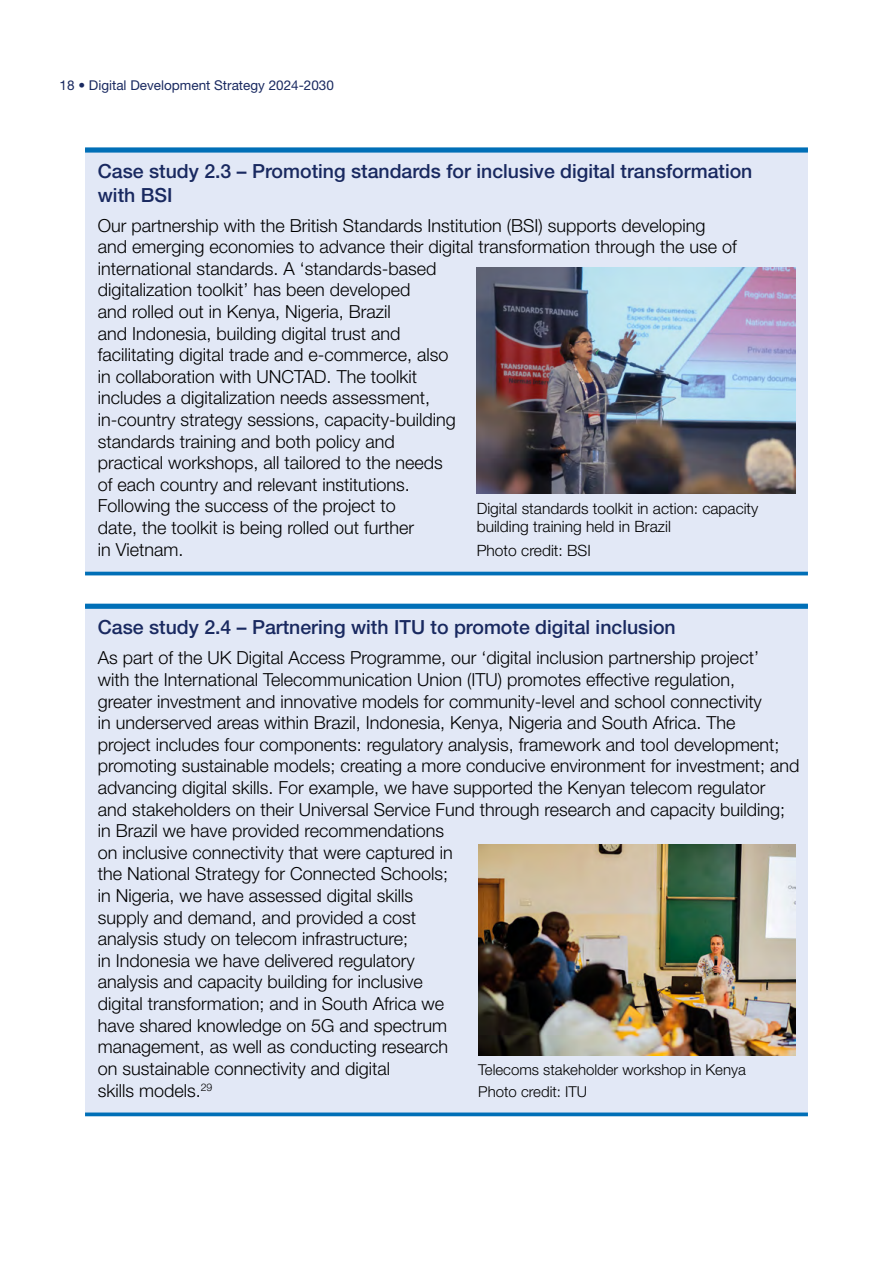
<style>
.page{position:relative;width:893px;height:1263px;background:#fff}
.page>*{position:absolute;margin:0;border:0;box-sizing:border-box;transform-origin:0 0}
.Boxed_Head{font:500 19.5px/23.4px "Helvetica Neue LT Std";color:#192960}
.Boxed_Text_Last{font:300 18px/21.6px "Helvetica Neue LT Std";color:#000}
.t1{font:300 15.6px/18.8px "Helvetica Neue LT Std";color:#000}
.t2{font:300 15px/22.2px "Helvetica Neue LT Std";color:#000}
.t3{font:13.5px "Helvetica Neue LT Std";color:#192960}
.t4{font:300 10.5px "Helvetica Neue LT Std";color:#000}
</style>
<div class="page">
<div style="left:85px;top:151px;width:723px;height:69px;background:#e2e8f6"></div>
<svg style="left:85px;top:147px;width:723px;height:2px"></svg>
<svg style="left:85px;top:149px;width:723px;height:4px;background:#177bbd"></svg>
<div style="left:85px;top:206px;width:723px;height:367px;background:#e2e8f6"></div>
<hr style="left:85px;top:572px;width:723px;height:3px;background:#006fb7">
<div style="left:85px;top:608px;width:723px;height:45px;background:#e2e8f6"></div>
<hr style="left:85px;top:604px;width:723px;height:3px;background:#006fb7">
<svg style="left:85px;top:607px;width:723px;height:2px"></svg>
<div style="left:85px;top:639px;width:723px;height:475px;background:#e2e8f6"></div>
<svg style="left:85px;top:1112px;width:723px;height:4px;background:#1e7fbf"></svg>
<img style="left:477px;top:268px;width:319px;height:226px">
<img style="left:478px;top:844px;width:317px;height:211px">
<p class="t3" style="left:60px;top:78px;width:276px">18 • Digital Development Strategy 2024-2030</p>
<p class="Boxed_Head" style="left:98px;top:159px;width:656px">Case study 2.3 – Promoting standards for inclusive digital transformation with BSI</p>
<p class="Boxed_Text_Last" style="left:98px;top:214px;width:640px">Our partnership with the British Standards Institution (BSI) supports developing and emerging economies to advance their digital transformation through the use of international standards. A ‘standards-based<br>digitalization toolkit’ has been developed<br>and rolled out in Kenya, Nigeria, Brazil<br>and Indonesia, building digital trust and<br>facilitating digital trade and e-commerce, also<br>in collaboration with UNCTAD. The toolkit<br>includes a digitalization needs assessment,<br>in-country strategy sessions, capacity-building<br>standards training and both policy and<br>practical workshops, all tailored to the needs<br>of each country and relevant institutions.<br>Following the success of the project to<br>date, the toolkit is being rolled out further<br>in Vietnam.</p>
<p class="t1" style="left:477px;top:498px;width:283px">Digital standards toolkit in action: capacity building training held in Brazil</p>
<p class="t1" style="left:477px;top:540px;width:116px">Photo credit: BSI</p>
<p class="Boxed_Head" style="left:98px;top:615px;width:579px">Case study 2.4 – Partnering with ITU to promote digital inclusion</p>
<p class="Boxed_Text_Last" style="left:98px;top:647px;width:703px">As part of the UK Digital Access Programme, our ‘digital inclusion partnership project’<br>with the International Telecommunication Union (ITU) promotes effective regulation,<br>greater investment and innovative models for community-level and school connectivity<br>in underserved areas within Brazil, Indonesia, Kenya, Nigeria and South Africa. The<br>project includes four components: regulatory analysis, framework and tool development; promoting sustainable models; creating a more conducive environment for investment; and advancing digital skills. For example, we have supported the Kenyan telecom regulator<br>and stakeholders on their Universal Service Fund through research and capacity building; in Brazil we have provided recommendations<br>on inclusive connectivity that were captured in<br>the National Strategy for Connected Schools;<br>in Nigeria, we have assessed digital skills<br>supply and demand, and provided a cost<br>analysis study on telecom infrastructure;<br>in Indonesia we have delivered regulatory<br>analysis and capacity building for inclusive<br>digital transformation; and in South Africa we<br>have shared knowledge on 5G and spectrum<br>management, as well as conducting research<br>on sustainable connectivity and digital</p>
<p class="Boxed_Text_Last" style="left:98px;top:1079px;width:104px">skills models.</p>
<p class="t4" style="left:201px;top:1080px;width:13px">29</p>
<p class="t2" style="left:478px;top:1058px;width:269px">Telecoms stakeholder workshop in Kenya<br>Photo credit: ITU</p>
</div>
